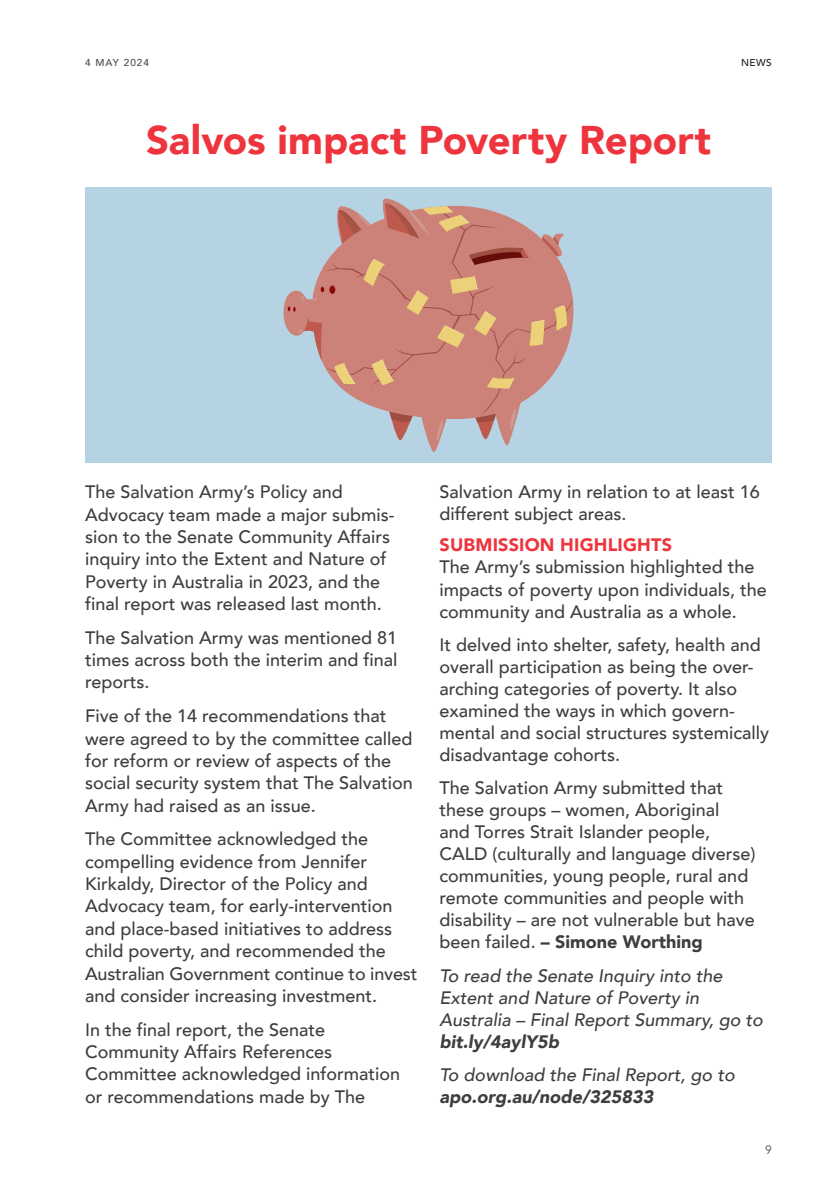
<style>
.page{position:relative;width:840px;height:1191px;background:#fff}
.page>*{position:absolute;margin:0;border:0;box-sizing:border-box;transform-origin:0 0}
.Salvos_Header{font:900 40px "Avenir";color:#ee343d}
.Salvos_Body{font:500 18px/22.4px "Avenir";color:#3e3e3f}
.Salvos_Body-2{font:italic 500 18px/22px "Avenir";color:#3e3e3f}
.Intext_Subhead{font:900 18px "Avenir";letter-spacing:.01em;color:#ee343d}
.t1{font:12px "Avenir";color:#4b4c4d}
.t2{font:500 10px "Avenir";letter-spacing:.1em;color:#4b4c4d}
.Page_name_-_Right{font:500 10px "Avenir";color:#231f20}
.s1{font-weight:900}
</style>
<div class="page">
<div style="left:85px;top:187px;width:686px;height:276px;background:#b6d3e3"></div>
<svg style="left:283px;top:291px;width:25px;height:45px"></svg>
<svg style="left:287px;top:198px;width:285px;height:244px"></svg>
<p class="t2" style="left:85px;top:54px;width:65px">4 May 2024</p>
<p class="Salvos_Header" style="left:146px;top:106px;width:566px">Salvos impact Poverty Report</p>
<p class="Page_name_-_Right" style="left:740px;top:54px;width:32px">NEWS</p>
<p class="Salvos_Body" style="left:85px;top:480px;width:311px">The Salvation Army’s Policy and Advocacy team made a major submis&shy;sion to the Senate Community Affairs inquiry into the Extent and Nature of Poverty in Australia in 2023, and the final report was released last month.</p>
<p class="Salvos_Body" style="left:85px;top:625px;width:314px;text-align:justify">The Salvation Army was mentioned 81 times across both the interim and final reports.</p>
<p class="Salvos_Body" style="left:85px;top:703px;width:329px">Five of the 14 recommendations that were agreed to by the committee called for reform or review of aspects of the social security system that The Salvation Army had raised as an issue.</p>
<p class="Salvos_Body" style="left:85px;top:827px;width:333px">The Committee acknowledged the compelling evidence from Jennifer Kirkaldy, Director of the Policy and Advocacy team, for early-intervention and place-based initiatives to address child poverty, and recommended the Australian Government continue to invest and consider increasing investment.</p>
<p class="Salvos_Body" style="left:85px;top:1017px;width:316px">In the final report, the Senate<br>Community Affairs References<br>Committee acknowledged information or recommendations made by The</p>
<p class="Salvos_Body" style="left:439px;top:480px;width:322px">Salvation Army in relation to at least 16 different subject areas.</p>
<p class="Intext_Subhead" style="left:439px;top:529px;width:234px">SUBMISSION HIGHLIGHTS</p>
<p class="Salvos_Body" style="left:439px;top:555px;width:329px">The Army’s submission highlighted the impacts of poverty upon individuals, the community and Australia as a whole.</p>
<p class="Salvos_Body" style="left:439px;top:632px;width:331px">It delved into shelter, safety, health and overall participation as being the over&shy;arching categories of poverty. It also examined the ways in which govern&shy;mental and social structures systemically disadvantage cohorts.</p>
<p class="Salvos_Body" style="left:439px;top:775px;width:317px">The Salvation Army submitted that these groups – women, Aboriginal<br>and Torres Strait Islander people, CALD (culturally and language diverse) communities, young people, rural and remote communities and people with disability – are not vulnerable but have been failed. <span class="s1">– Simone Worthing</span></p>
<p class="Salvos_Body-2" style="left:439px;top:964px;width:325px">To read the Senate Inquiry into the<br>Extent and Nature of Poverty in<br>Australia – Final Report Summary, go to <span class="s1">bit.ly/4aylY5b</span></p>
<p class="Salvos_Body-2" style="left:439px;top:1063px;width:296px">To download the Final Report, go to <span class="s1">apo.org.au/node/325833</span></p>
<p class="t1" style="left:764px;top:1142px;width:8px">9</p>
</div>
